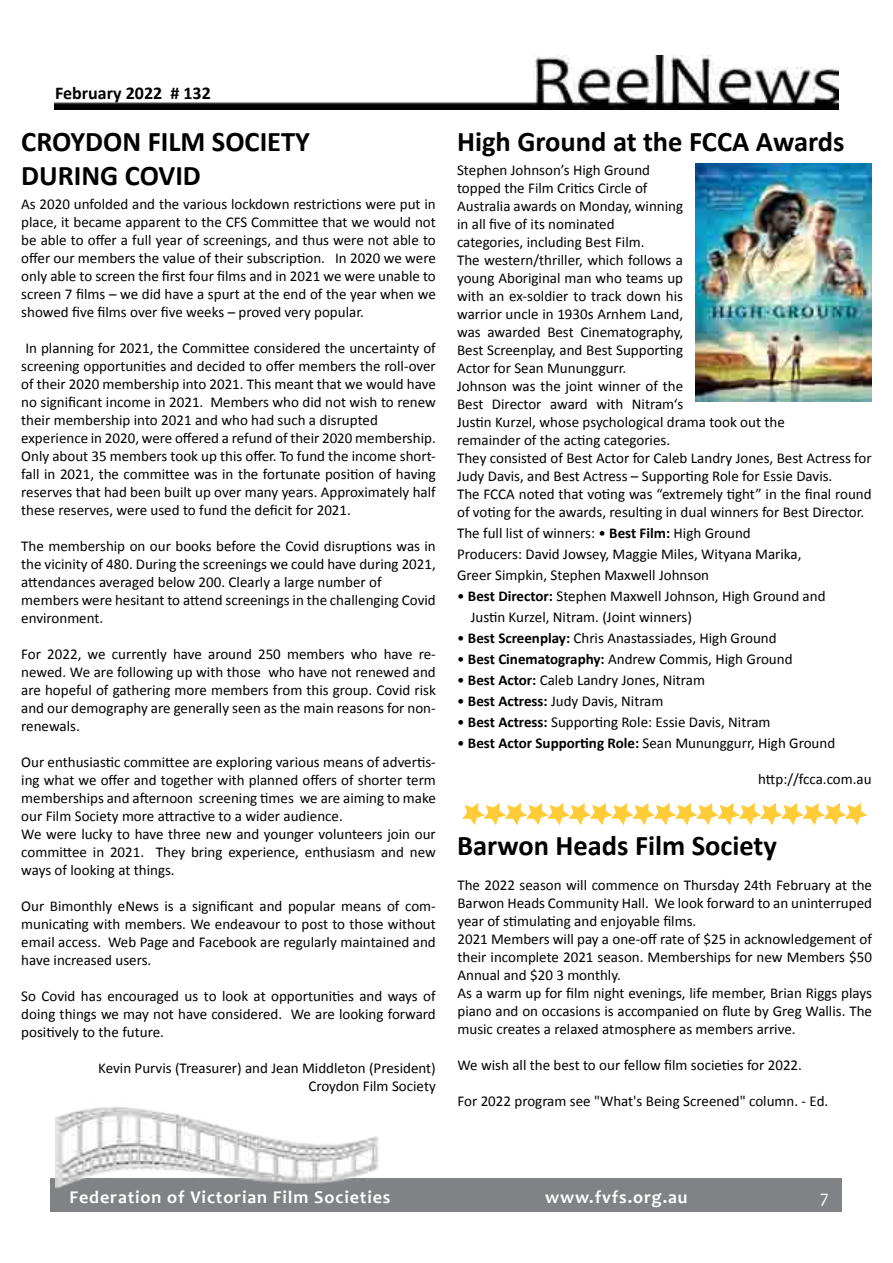
<style>
.page{position:relative;width:893px;height:1263px;background:#fff}
.page>*{position:absolute;margin:0;border:0;box-sizing:border-box;transform-origin:0 0}
.t1{font:700 28.5px/34.2px "Calibri";color:#000}
.t2{font:700 18px "Candara";letter-spacing:.05em;color:#fff}
.t3{font:700 18px "Calibri";color:#000}
.t4{font:18px "Candara";color:#fff}
.t5{font:15px/18px "Calibri";color:#000}
.s1{font-weight:700}
</style>
<div class="page">
<img style="left:54px;top:55px;width:785px;height:55px">
<div style="left:50px;top:1178px;width:792px;height:34px;background:#808285"></div>
<img style="left:55px;top:1107px;width:324px;height:82px">
<img style="left:696px;top:164px;width:176px;height:238px">
<svg style="left:463px;top:803px;width:404px;height:21px"></svg>
<p class="t3" style="left:55px;top:81px;width:157px">February 2022 # 132</p>
<h1 class="t1" style="left:21px;top:124px;width:261px">CROYDON FILM SOCIETY<br>DURING COVID</h1>
<h1 class="t1" style="left:457px;top:124px;width:389px">High Ground at the FCCA Awards</h1>
<p class="t5" style="left:457px;top:161px;width:416px">Stephen Johnson’s High Ground<br>topped the Film Critics Circle of<br>Australia awards on Monday, winning<br>in all five of its nominated<br>categories, including Best Film.<br>The western/thriller, which follows a<br>young Aboriginal man who teams up<br>with an ex-soldier to track down his<br>warrior uncle in 1930s Arnhem Land,<br>was awarded Best Cinematography,<br>Best Screenplay, and Best Supporting<br>Actor for Sean Mununggurr.<br>Johnson was the joint winner of the<br>Best Director award with Nitram‘s<br>Justin Kurzel, whose psychological drama took out the<br>remainder of the acting categories.<br>They consisted of Best Actor for Caleb Landry Jones, Best Actress for Judy Davis, and Best Actress – Supporting Role for Essie Davis.<br>The FCCA noted that voting was “extremely tight” in the final round of voting for the awards, resulting in dual winners for Best Director.</p>
<p class="t5" style="left:457px;top:523px;width:346px;line-height:21px">The full list of winners: • <span class="s1">Best Film:</span> High Ground<br>Producers: David Jowsey, Maggie Miles, Wityana Marika,<br>Greer Simpkin, Stephen Maxwell Johnson</p>
<p class="t5" style="left:471px;top:586px;width:356px;line-height:21px;text-indent:-14px">• <span class="s1">Best Director:</span> Stephen Maxwell Johnson, High Ground and<br>Justin Kurzel, Nitram. (Joint winners)</p>
<p class="t5" style="left:457px;top:629px;width:321px">• <span class="s1">Best Screenplay:</span> Chris Anastassiades, High Ground</p>
<p class="t5" style="left:457px;top:650px;width:337px">• <span class="s1">Best Cinematography:</span> Andrew Commis, High Ground</p>
<p class="t5" style="left:457px;top:671px;width:249px">• <span class="s1">Best Actor:</span> Caleb Landry Jones, Nitram</p>
<p class="t5" style="left:457px;top:692px;width:208px">• <span class="s1">Best Actress:</span> Judy Davis, Nitram</p>
<p class="t5" style="left:457px;top:713px;width:315px">• <span class="s1">Best Actress:</span> Supporting Role: Essie Davis, Nitram</p>
<p class="t5" style="left:457px;top:734px;width:380px">• <span class="s1">Best Actor Supporting Role:</span> Sean Mununggurr, High Ground</p>
<p class="t5" style="left:758px;top:770px;width:115px">http://fcca.com.au</p>
<p class="t5" style="left:21px;top:195px;width:416px;text-align:justify">As 2020 unfolded and the various lockdown restrictions were put in place, it became apparent to the CFS Committee that we would not be able to offer a full year of screenings, and thus were not able to offer our members the value of their subscription. In 2020 we were only able to screen the first four films and in 2021 we were unable to screen 7 films – we did have a spurt at the end of the year when we showed five films over five weeks – proved very popular.</p>
<p class="t5" style="left:21px;top:339px;width:416px">In planning for 2021, the Committee considered the uncertainty of screening opportunities and decided to offer members the roll-over of their 2020 membership into 2021. This meant that we would have no significant income in 2021. Members who did not wish to renew their membership into 2021 and who had such a disrupted experience in 2020, were offered a refund of their 2020 membership.<br>Only about 35 members took up this offer. To fund the income short&shy;fall in 2021, the committee was in the fortunate position of having reserves that had been built up over many years. Approximately half these reserves, were used to fund the deficit for 2021.</p>
<p class="t5" style="left:21px;top:537px;width:416px">The membership on our books before the Covid disruptions was in the vicinity of 480. During the screenings we could have during 2021, attendances averaged below 200. Clearly a large number of members were hesitant to attend screenings in the challenging Covid environment.</p>
<p class="t5" style="left:21px;top:645px;width:416px;text-align:justify">For 2022, we currently have around 250 members who have re&shy;newed. We are following up with those who have not renewed and are hopeful of gathering more members from this group. Covid risk and our demography are generally seen as the main reasons for non&shy;renewals.</p>
<p class="t5" style="left:21px;top:753px;width:416px">Our enthusiastic committee are exploring various means of advertis&shy;ing what we offer and together with planned offers of shorter term memberships and afternoon screening times we are aiming to make our Film Society more attractive to a wider audience.<br>We were lucky to have three new and younger volunteers join our committee in 2021. They bring experience, enthusiasm and new ways of looking at things.</p>
<p class="t5" style="left:21px;top:897px;width:416px;text-align:justify">Our Bimonthly eNews is a significant and popular means of com&shy;municating with members. We endeavour to post to those without email access. Web Page and Facebook are regularly maintained and have increased users.</p>
<p class="t5" style="left:21px;top:987px;width:416px;text-align:justify">So Covid has encouraged us to look at opportunities and ways of doing things we may not have considered. We are looking forward positively to the future.</p>
<p class="t5" style="left:98px;top:1059px;width:339px;text-align:right">Kevin Purvis (Treasurer) and Jean Middleton (President)<br>Croydon Film Society</p>
<h1 class="t1" style="left:457px;top:828px;width:321px">Barwon Heads Film Society</h1>
<p class="t5" style="left:457px;top:876px;width:416px">The 2022 season will commence on Thursday 24th February at the Barwon Heads Community Hall. We look forward to an uninterruped year of stimulating and enjoyable films.<br>2021 Members will pay a one-off rate of $25 in acknowledgement of their incomplete 2021 season. Memberships for new Members $50<br>Annual and $20 3 monthly.<br>As a warm up for film night evenings, life member, Brian Riggs plays piano and on occasions is accompanied on flute by Greg Wallis. The music creates a relaxed atmosphere as members arrive.</p>
<p class="t5" style="left:457px;top:1056px;width:346px">We wish all the best to our fellow film societies for 2022.</p>
<p class="t5" style="left:457px;top:1092px;width:372px">For 2022 program see "What's Being Screened" column. - Ed.</p>
<p class="t2" style="left:69px;top:1186px;width:322px">Federation of Victorian Film Societies</p>
<p class="t2" style="left:545px;top:1186px;width:144px">www.fvfs.org.au</p>
<p class="t4" style="left:820px;top:1185px;width:10px">7</p>
</div>
